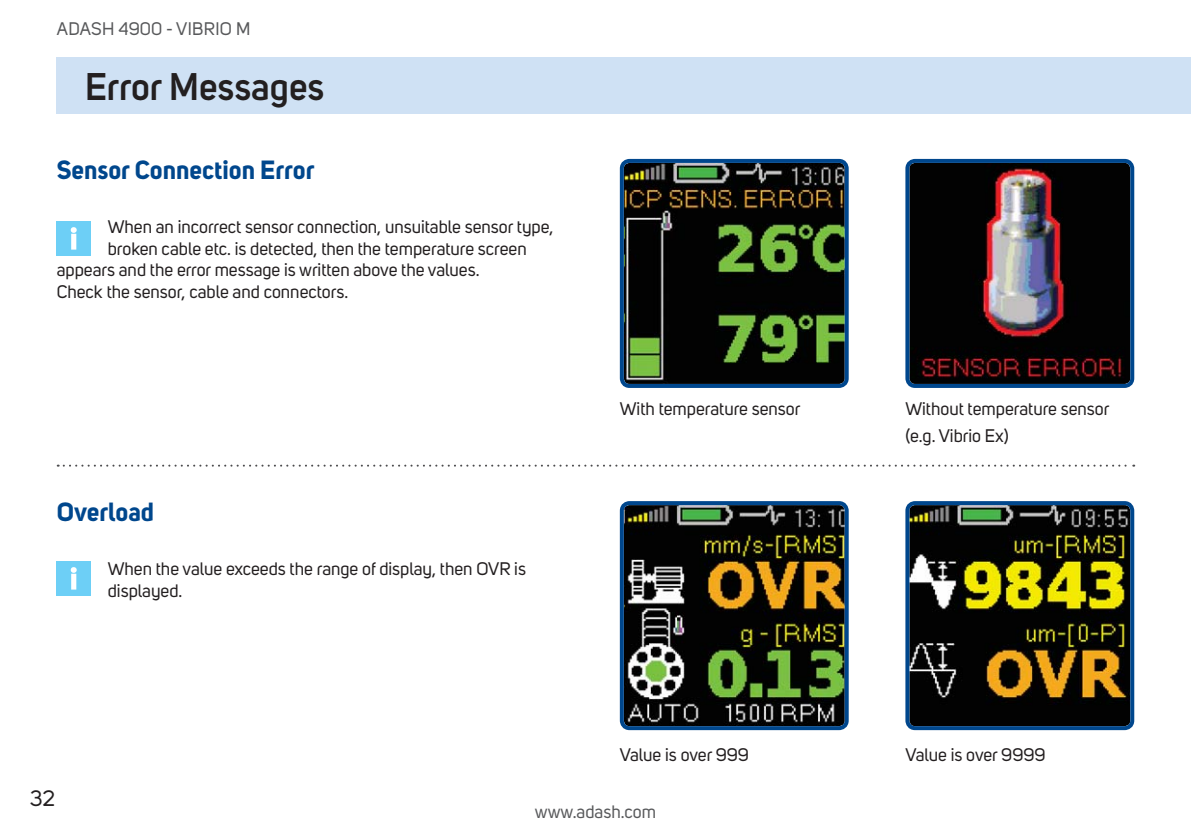
<style>
.page{position:relative;width:1191px;height:840px;background:#fff}
.page>*{position:absolute;margin:0;border:0;box-sizing:border-box;transform-origin:0 0}
.t1{font:600 38px "Uni Sans";color:#231f20}
.t2{font:700 26px "Uni Sans";color:#00478d}
.t3{font:22px "Uni Sans";color:#231f20}
.t4{font:18px/21.6px "Uni Sans";color:#231f20}
.t5{font:18px "Uni Sans";letter-spacing:.02em;color:#58595b}
.t6{font:18px "Uni Sans";color:#58595b}
</style>
<div class="page">
<div style="left:57px;top:57px;width:1134px;height:56px;background:#cfe1f4"></div>
<img style="left:909px;top:163px;width:221px;height:221px;border-radius:6px">
<div style="left:905px;top:159px;width:229px;height:229px;border:4px solid #00478d;border-radius:8px"></div>
<img style="left:624px;top:163px;width:220px;height:221px;border-radius:6px">
<div style="left:620px;top:159px;width:228px;height:229px;border:4px solid #00478d;border-radius:8px"></div>
<img style="left:909px;top:505px;width:221px;height:220px;border-radius:6px">
<div style="left:905px;top:501px;width:229px;height:228px;border:4px solid #00478d;border-radius:8px"></div>
<img style="left:624px;top:505px;width:220px;height:220px;border-radius:6px">
<div style="left:620px;top:501px;width:228px;height:228px;border:4px solid #00478d;border-radius:8px"></div>
<svg style="left:58px;top:464px;width:1076px;height:2px"></svg>
<div style="left:57px;top:221px;width:34px;height:34px;background:#6dcff6"></div>
<svg style="left:71px;top:227px;width:6px;height:22px"></svg>
<div style="left:57px;top:561px;width:34px;height:34px;background:#6dcff6"></div>
<svg style="left:71px;top:567px;width:6px;height:22px"></svg>
<p class="t5" style="left:57px;top:23px;width:195px">ADASH 4900 - VIBRIO M</p>
<h1 class="t1" style="left:85px;top:72px;width:241px">Error Messages</h1>
<h2 class="t2" style="left:57px;top:160px;width:259px">Sensor Connection Error</h2>
<p class="t4" style="left:108px;top:218px;width:447px">When an incorrect sensor connection, unsuitable sensor type,</p>
<p class="t4" style="left:108px;top:240px;width:420px">broken cable etc. is detected, then the temperature screen</p>
<p class="t4" style="left:57px;top:261px;width:424px">appears and the error message is written above the values.</p>
<p class="t4" style="left:57px;top:283px;width:293px">Check the sensor, cable and connectors.</p>
<h2 class="t2" style="left:57px;top:502px;width:99px">Overload</h2>
<p class="t4" style="left:108px;top:560px;width:420px">When the value exceeds the range of display, then OVR is displayed.</p>
<p class="t4" style="left:620px;top:400px;width:182px">With temperature sensor</p>
<p class="t4" style="left:905px;top:397px;width:205px;line-height:27.2px">Without temperature sensor (e.g. Vibrio Ex)</p>
<p class="t4" style="left:620px;top:745px;width:131px">Value is over 999</p>
<p class="t4" style="left:905px;top:745px;width:142px">Value is over 9999</p>
<p class="t3" style="left:30px;top:790px;width:27px">32</p>
<p class="t6" style="left:535px;top:805px;width:123px">www.adash.com</p>
</div>
